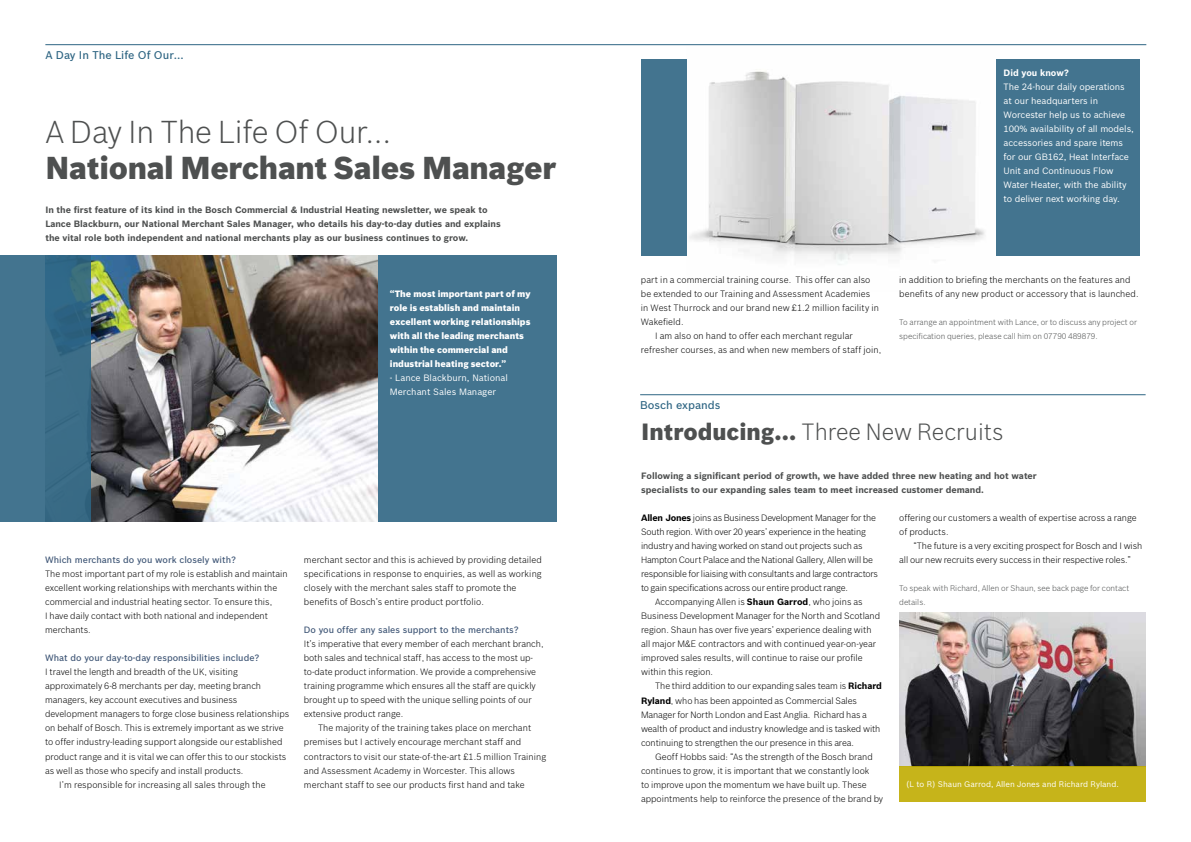
<style>
.page{position:relative;width:1191px;height:842px;background:#fff}
.page>*{position:absolute;margin:0;border:0;box-sizing:border-box;transform-origin:0 0}
.t1{font:900 31px "Bosch Sans";letter-spacing:-.01em;color:#4e5050}
.t2{font:300 31px "Bosch Sans";letter-spacing:-.01em;color:#4e5050}
.t3{font:300 23px "Bosch Sans";color:#4e5050}
.t4{font:500 11px "Bosch Sans";color:#2e6583}
.t5{font:300 9px/14px "Bosch Sans";color:#000}
.t6{font:700 9px/14px "Bosch Sans";color:#4e5050}
.t7{font:300 9px "Bosch Sans";letter-spacing:-.02em;color:#000}
.t8{font:9px/14px "Bosch Sans";letter-spacing:-.01em;color:#fff}
.t9{font:900 9px/14px "Bosch Sans";color:#fff}
.t10{font:500 9px "Bosch Sans";color:#3f5676}
.t11{font:700 9px "Bosch Sans";color:#fff}
.t12{font:300 8px/14px "Bosch Sans";color:#4e5050}
.t13{font:8px "Bosch Sans";color:#fff}
.s1{font-weight:900}
.s2{font-weight:700}
</style>
<div class="page">
<img style="left:686px;top:59px;width:313px;height:206px">
<img style="left:899px;top:612px;width:246px;height:154px">
<hr style="left:45px;top:44px;width:1101px;height:1px;background:#2e6583">
<img style="left:91px;top:255px;width:287px;height:266px">
<div style="left:0;top:255px;width:45px;height:266px;background:#43748f"></div>
<div style="left:45px;top:255px;width:46px;height:266px;background:linear-gradient(to right,#376b88,#366982)"></div>
<div style="left:378px;top:255px;width:178px;height:266px;background:#43748f"></div>
<hr style="left:640px;top:394px;width:505px;height:1px;background:#2e6583">
<div style="left:641px;top:59px;width:45px;height:196px;background:#43748f"></div>
<div style="left:899px;top:766px;width:246px;height:36px;background:#c6b41a"></div>
<div style="left:996px;top:59px;width:143px;height:196px;background:#43748f"></div>
<p class="t4" style="left:45px;top:49px;width:140px">A Day In The Life Of Our…</p>
<h1 class="t2" style="left:45px;top:113px;width:347px">A Day In The Life Of Our...</h1>
<h1 class="t1" style="left:45px;top:149px;width:512px">National Merchant Sales Manager</h1>
<p class="t6" style="left:45px;top:203px;width:457px">In the first feature of its kind in the Bosch Commercial &amp; Industrial Heating newsletter, we speak to<br>Lance Blackburn, our National Merchant Sales Manager, who details his day-to-day duties and explains the vital role both independent and national merchants play as our business continues to grow.</p>
<p class="t9" style="left:390px;top:287px;width:142px">“The most important part of my role is establish and maintain excellent working relationships with all the leading merchants within the commercial and industrial heating sector.”</p>
<p class="t8" style="left:390px;top:371px;width:120px">- Lance Blackburn, National<br>Merchant Sales Manager</p>
<p class="t10" style="left:45px;top:555px;width:192px">Which merchants do you work closely with?</p>
<p class="t5" style="left:45px;top:567px;width:244px">The most important part of my role is establish and maintain excellent working relationships with merchants within the commercial and industrial heating sector. To ensure this,<br>I have daily contact with both national and independent merchants.</p>
<p class="t10" style="left:45px;top:653px;width:216px">What do your day-to-day responsibilities include?</p>
<p class="t5" style="left:45px;top:665px;width:194px">I travel the length and breadth of the UK, visiting</p>
<p class="t5" style="left:45px;top:679px;width:217px">approximately 6-8 merchants per day, meeting branch</p>
<p class="t5" style="left:45px;top:693px;width:194px">managers, key account executives and business</p>
<p class="t5" style="left:45px;top:707px;width:246px">development managers to forge close business relationships</p>
<p class="t5" style="left:45px;top:721px;width:240px">on behalf of Bosch. This is extremely important as we strive</p>
<p class="t5" style="left:45px;top:735px;width:239px">to offer industry-leading support alongside our established</p>
<p class="t5" style="left:45px;top:749px;width:243px">product range and it is vital we can offer this to our stockists</p>
<p class="t5" style="left:45px;top:763px;width:200px">as well as those who specify and install products.</p>
<p class="t5" style="left:59px;top:777px;width:208px">I’m responsible for increasing all sales through the</p>
<p class="t5" style="left:304px;top:553px;width:240px">merchant sector and this is achieved by providing detailed specifications in response to enquiries, as well as working closely with the merchant sales staff to promote the benefits of Bosch’s entire product portfolio.</p>
<p class="t10" style="left:304px;top:625px;width:216px">Do you offer any sales support to the merchants?</p>
<p class="t5" style="left:304px;top:637px;width:241px">It’s imperative that every member of each merchant branch, both sales and technical staff, has access to the most up&shy;to-date product information. We provide a comprehensive training programme which ensures all the staff are quickly brought up to speed with the unique selling points of our extensive product range.</p>
<p class="t5" style="left:304px;top:721px;width:244px;text-indent:14px">The majority of the training takes place on merchant premises but I actively encourage merchant staff and contractors to visit our state-of-the-art £1.5 million Training and Assessment Academy in Worcester. This allows merchant staff to see our products first hand and take</p>
<p class="t11" style="left:1003px;top:67px;width:67px">Did you know?</p>
<p class="t8" style="left:1003px;top:79px;width:132px">The 24-hour daily operations at our headquarters in<br>Worcester help us to achieve<br>100% availability of all models, accessories and spare items for our GB162, Heat Interface<br>Unit and Continuous Flow<br>Water Heater, with the ability to deliver next working day.</p>
<p class="t5" style="left:641px;top:273px;width:231px">part in a commercial training course. This offer can also</p>
<p class="t5" style="left:641px;top:287px;width:231px">be extended to our Training and Assessment Academies</p>
<p class="t5" style="left:641px;top:301px;width:240px">in West Thurrock and our brand new £1.2 million facility in</p>
<p class="t5" style="left:641px;top:315px;width:44px">Wakefield.</p>
<p class="t5" style="left:655px;top:329px;width:199px">I am also on hand to offer each merchant regular</p>
<p class="t5" style="left:641px;top:343px;width:242px">refresher courses, as and when new members of staff join,</p>
<p class="t4" style="left:640px;top:399px;width:82px">Bosch expands</p>
<p class="t5" style="left:899px;top:273px;width:241px">in addition to briefing the merchants on the features and benefits of any new product or accessory that is launched.</p>
<p class="t12" style="left:899px;top:315px;width:239px">To arrange an appointment with Lance, or to discuss any project or specification queries, please call him on 07790 489879.</p>
<h2 class="t3" style="left:641px;top:417px;width:364px"><span class="s1">Introducing...</span> Three New Recruits</h2>
<p class="t6" style="left:641px;top:469px;width:397px">Following a significant period of growth, we have added three new heating and hot water specialists to our expanding sales team to meet increased customer demand.</p>
<p class="t7" style="left:641px;top:513px;width:236px"><span class="s2">Allen Jones</span> joins as Business Development Manager for the</p>
<p class="t7" style="left:641px;top:527px;width:226px">South region. With over 20 years’ experience in the heating</p>
<p class="t7" style="left:641px;top:541px;width:223px">industry and having worked on stand out projects such as</p>
<p class="t7" style="left:641px;top:555px;width:233px">Hampton Court Palace and the National Gallery, Allen will be</p>
<p class="t7" style="left:641px;top:569px;width:238px">responsible for liaising with consultants and large contractors</p>
<p class="t7" style="left:641px;top:583px;width:209px">to gain specifications across our entire product range.</p>
<p class="t5" style="left:655px;top:595px;width:209px">Accompanying Allen is <span class="s2">Shaun Garrod</span>, who joins as</p>
<p class="t5" style="left:641px;top:609px;width:241px">Business Development Manager for the North and Scotland</p>
<p class="t5" style="left:641px;top:623px;width:232px">region. Shaun has over five years’ experience dealing with</p>
<p class="t5" style="left:641px;top:637px;width:236px">all major M&amp;E contractors and with continued year-on-year</p>
<p class="t5" style="left:641px;top:651px;width:223px">improved sales results, will continue to raise our profile</p>
<p class="t5" style="left:641px;top:665px;width:74px">within this region.</p>
<p class="t5" style="left:655px;top:679px;width:228px">The third addition to our expanding sales team is <span class="s2">Richard</span></p>
<p class="t5" style="left:641px;top:693px;width:217px"><span class="s2">Ryland</span>, who has been appointed as Commercial Sales</p>
<p class="t5" style="left:641px;top:707px;width:227px">Manager for North London and East Anglia. Richard has a</p>
<p class="t5" style="left:641px;top:721px;width:241px">wealth of product and industry knowledge and is tasked with</p>
<p class="t5" style="left:641px;top:735px;width:214px">continuing to strengthen the our presence in this area.</p>
<p class="t5" style="left:655px;top:749px;width:219px">Geoff Hobbs said: “As the strength of the Bosch brand</p>
<p class="t5" style="left:641px;top:763px;width:230px">continues to grow, it is important that we constantly look</p>
<p class="t5" style="left:641px;top:777px;width:227px">to improve upon the momentum we have built up. These</p>
<p class="t5" style="left:641px;top:791px;width:244px">appointments help to reinforce the presence of the brand by</p>
<p class="t5" style="left:899px;top:511px;width:239px">offering our customers a wealth of expertise across a range of products.</p>
<p class="t5" style="left:899px;top:539px;width:245px;text-indent:14px">“The future is a very exciting prospect for Bosch and I wish all our new recruits every success in their respective roles.”</p>
<p class="t12" style="left:899px;top:581px;width:231px">To speak with Richard, Allen or Shaun, see back page for contact details.</p>
<p class="t13" style="left:906px;top:779px;width:214px">(L to R) Shaun Garrod, Allen Jones and Richard Ryland.</p>
</div>
